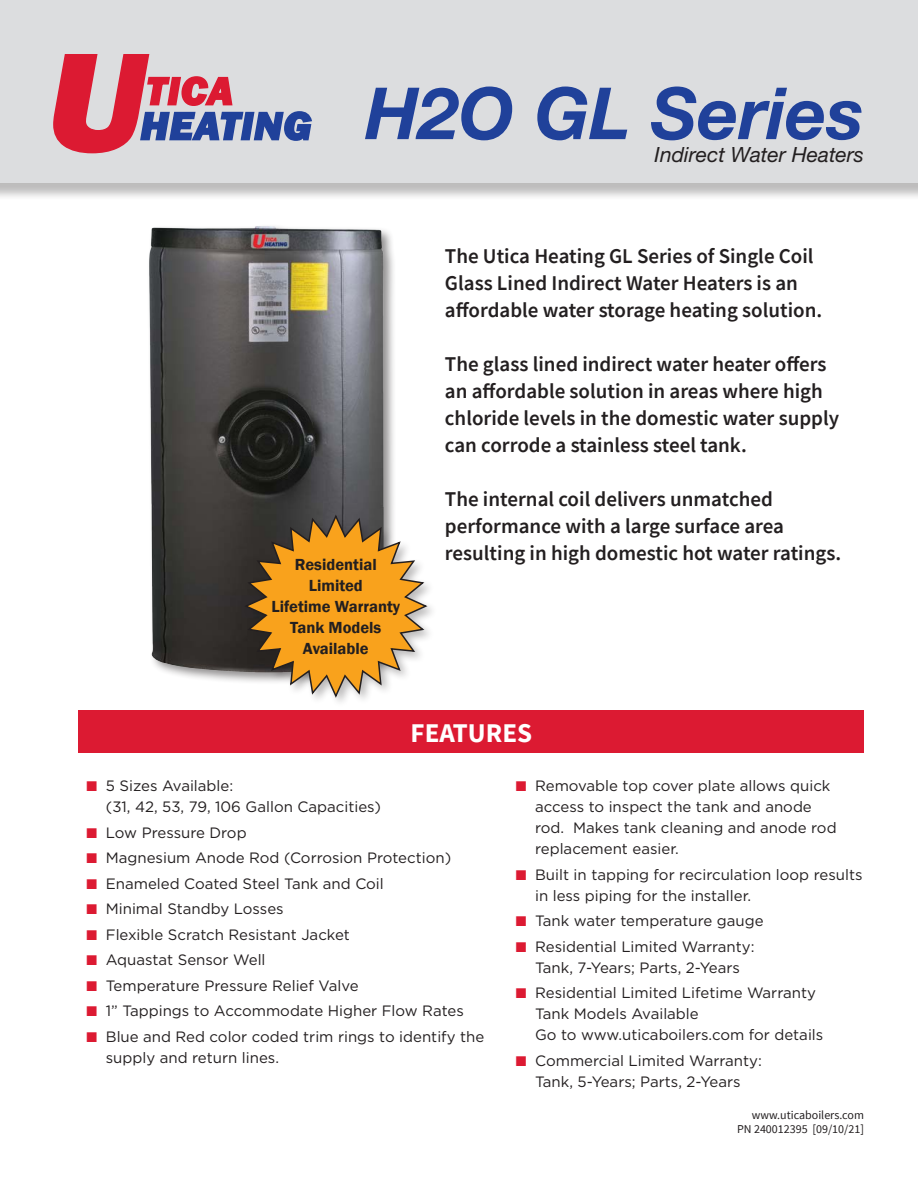
<style>
.page{position:relative;width:918px;height:1188px;background:#fff}
.page>*{position:absolute;margin:0;border:0;box-sizing:border-box;transform-origin:0 0}
.t1{font:italic 700 72px "Helvetica Neue LT Std";color:#20419a}
.t2{font:700 27px "Source Sans Pro";color:#fff}
.t3{font:600 21px/27px "Source Sans Pro";color:#231f20}
.t4{font:italic 21px "Helvetica Neue LT Std";color:#231f20}
.t5{font:600 16.5px "Franklin Gothic";color:#231f20}
.t6{font:15px/21px "Gotham HTF";color:#231f20}
.t7{font:12px "Source Sans Pro";color:#231f20}
.s1{font-family:"Arial";font-size:21px;color:#dc1a32}
</style>
<div class="page">
<div style="left:147px;top:224px;width:250px;height:461px;background:#231f20;opacity:.5"></div>
<img style="left:150px;top:227px;width:234px;height:446px">
<div style="left:0;top:0;width:918px;height:202px;background:#231f20;opacity:.3"></div>
<div style="left:0;top:0;width:918px;height:183px;background:#dcdddf"></div>
<svg style="left:53px;top:54px;width:259px;height:100px"></svg>
<div style="left:79px;top:710px;width:785px;height:43px;background:#dc1a32"></div>
<div style="left:243px;top:513px;width:195px;height:196px;background:#fff"></div>
<svg style="left:242px;top:514px;width:187px;height:186px"></svg>
<p class="t1" style="left:365px;top:69px;width:500px">H2O GL Series</p>
<p class="t4" style="left:655px;top:142px;width:211px">Indirect Water Heaters</p>
<p class="t5" style="left:295px;top:554px;width:83px">Residential</p>
<p class="t5" style="left:309px;top:575px;width:56px">Limited</p>
<p class="t5" style="left:271px;top:596px;width:130px">Lifetime Warranty</p>
<p class="t5" style="left:290px;top:617px;width:93px">Tank Models</p>
<p class="t5" style="left:303px;top:638px;width:67px">Available</p>
<p class="t3" style="left:445px;top:242px;width:379px">The Utica Heating GL Series of Single Coil<br>Glass Lined Indirect Water Heaters is an affordable water storage heating solution.</p>
<p class="t3" style="left:445px;top:350px;width:396px">The glass lined indirect water heater offers an affordable solution in areas where high chloride levels in the domestic water supply can corrode a stainless steel tank.</p>
<p class="t3" style="left:445px;top:485px;width:398px">The internal coil delivers unmatched performance with a large surface area resulting in high domestic hot water ratings.</p>
<p class="t2" style="left:411px;top:715px;width:123px">FEATURES</p>
<p class="t6" style="left:106px;top:775px;width:277px;text-indent:-20px"><span class="s1">■</span> 5 Sizes Available:<br>(31, 42, 53, 79, 106 Gallon Capacities)</p>
<p class="t6" style="left:86px;top:822px;width:163px"><span class="s1">■</span> Low Pressure Drop</p>
<p class="t6" style="left:86px;top:847px;width:367px"><span class="s1">■</span> Magnesium Anode Rod (Corrosion Protection)</p>
<p class="t6" style="left:86px;top:873px;width:300px"><span class="s1">■</span> Enameled Coated Steel Tank and Coil</p>
<p class="t6" style="left:86px;top:898px;width:200px"><span class="s1">■</span> Minimal Standby Losses</p>
<p class="t6" style="left:86px;top:924px;width:266px"><span class="s1">■</span> Flexible Scratch Resistant Jacket</p>
<p class="t6" style="left:86px;top:949px;width:182px"><span class="s1">■</span> Aquastat Sensor Well</p>
<p class="t6" style="left:86px;top:975px;width:274px"><span class="s1">■</span> Temperature Pressure Relief Valve</p>
<p class="t6" style="left:86px;top:1000px;width:380px"><span class="s1">■</span> 1” Tappings to Accommodate Higher Flow Rates</p>
<p class="t6" style="left:106px;top:1026px;width:380px;text-indent:-20px"><span class="s1">■</span> Blue and Red color coded trim rings to identify the supply and return lines.</p>
<p class="t6" style="left:535px;top:775px;width:303px;text-indent:-20px"><span class="s1">■</span> Removable top cover plate allows quick access to inspect the tank and anode rod. Makes tank cleaning and anode rod replacement easier.</p>
<p class="t6" style="left:535px;top:864px;width:329px;text-indent:-20px"><span class="s1">■</span> Built in tapping for recirculation loop results in less piping for the installer.</p>
<p class="t6" style="left:515px;top:910px;width:250px"><span class="s1">■</span> Tank water temperature gauge</p>
<p class="t6" style="left:515px;top:936px;width:241px;text-align:center"><span class="s1">■</span> Residential Limited Warranty:<br>Tank, 7-Years; Parts, 2-Years</p>
<p class="t6" style="left:535px;top:982px;width:290px;text-indent:-20px"><span class="s1">■</span> Residential Limited Lifetime Warranty<br>Tank Models Available<br>Go to www.uticaboilers.com for details</p>
<p class="t6" style="left:515px;top:1050px;width:248px;text-align:center"><span class="s1">■</span> Commercial Limited Warranty:<br>Tank, 5-Years; Parts, 2-Years</p>
<p class="t7" style="left:752px;top:1108px;width:114px">www.uticaboilers.com</p>
<p class="t7" style="left:737px;top:1121px;width:128px">PN 240012395 [09/10/21]</p>
</div>
